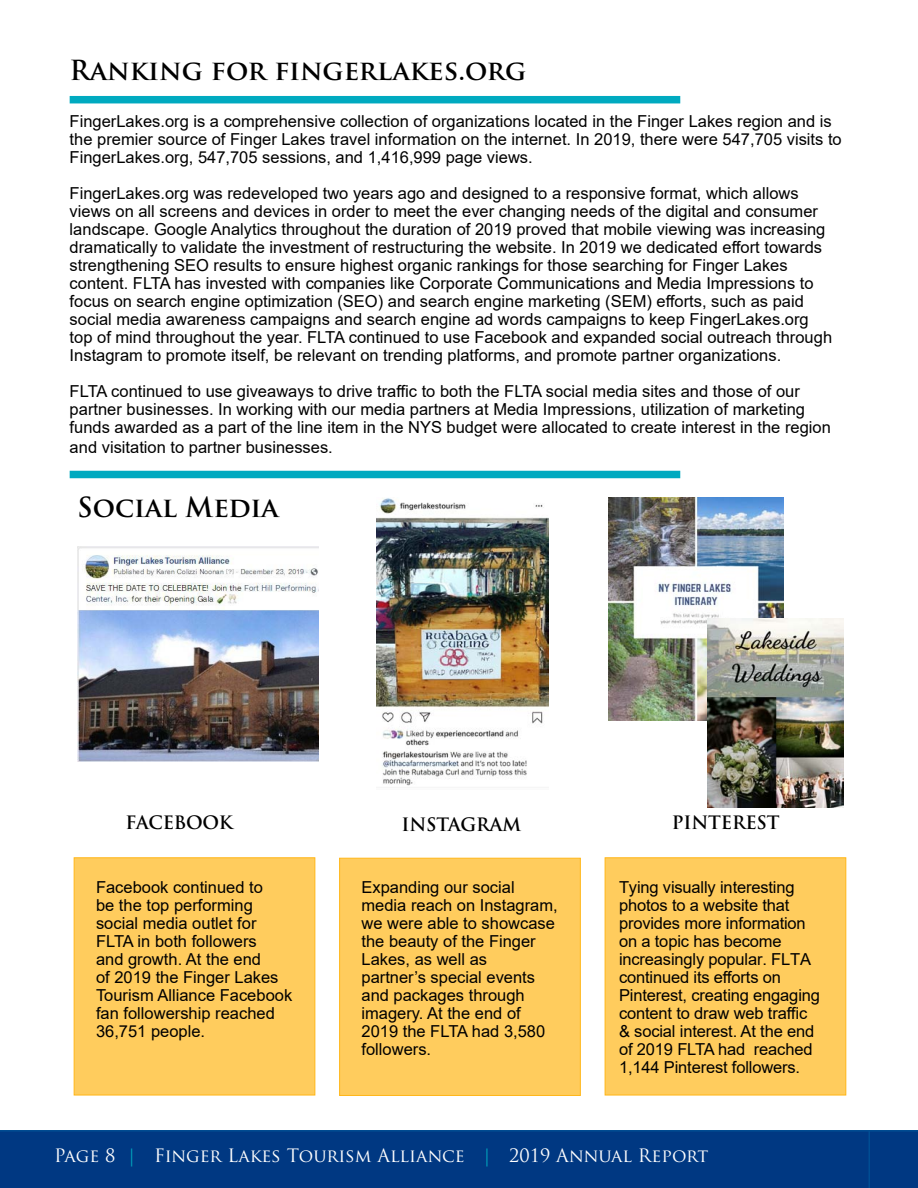
<style>
.page{position:relative;width:918px;height:1188px;background:#fff}
.page>*{position:absolute;margin:0;border:0;box-sizing:border-box;transform-origin:0 0}
.t1{font:700 27px "Trajan Pro";color:#000}
.t2{font:18px "Trajan Pro";color:#fff}
.t3{font:700 18px "Trajan Pro";letter-spacing:-.01em;color:#000}
.t4{font:16.5px/18px "Arial";color:#000}
.s1{color:#00aac0}
</style>
<div class="page">
<div style="left:74px;top:858px;width:241px;height:237px;background:#ffcc5d;border:1px solid #ffb617"></div>
<div style="left:0;top:1130px;width:868px;height:58px;background:#003882"></div>
<svg style="left:868px;top:1130px;width:50px;height:58px;background:#003982"></svg>
<img style="left:609px;top:497px;width:174px;height:224px">
<img style="left:707px;top:619px;width:137px;height:189px">
<div style="left:70px;top:96px;width:610px;height:7px;background:#00aac0"></div>
<img style="left:77px;top:546px;width:241px;height:215px">
<div style="left:70px;top:471px;width:610px;height:7px;background:#00aac0"></div>
<div style="left:339px;top:858px;width:242px;height:238px;background:#ffcc5d;border:1px solid #ffb617"></div>
<div style="left:605px;top:858px;width:241px;height:237px;background:#ffcc5d;border:1px solid #ffb617"></div>
<img style="left:377px;top:498px;width:171px;height:288px">
<h1 class="t1" style="left:70px;top:53px;width:458px">Ranking for fingerlakes.org</h1>
<p class="t4" style="left:70px;top:112px;width:774px">FingerLakes.org is a comprehensive collection of organizations located in the Finger Lakes region and is the premier source of Finger Lakes travel information on the internet. In 2019, there were 547,705 visits to<br>FingerLakes.org, 547,705 sessions, and 1,416,999 page views.</p>
<p class="t4" style="left:70px;top:184px;width:764px">FingerLakes.org was redeveloped two years ago and designed to a responsive format, which allows views on all screens and devices in order to meet the ever changing needs of the digital and consumer landscape. Google Analytics throughout the duration of 2019 proved that mobile viewing was increasing dramatically to validate the investment of restructuring the website. In 2019 we dedicated effort towards strengthening SEO results to ensure highest organic rankings for those searching for Finger Lakes content. FLTA has invested with companies like Corporate Communications and Media Impressions to focus on search engine optimization (SEO) and search engine marketing (SEM) efforts, such as paid social media awareness campaigns and search engine ad words campaigns to keep FingerLakes.org top of mind throughout the year. FLTA continued to use Facebook and expanded social outreach through Instagram to promote itself, be relevant on trending platforms, and promote partner organizations.</p>
<p class="t4" style="left:70px;top:382px;width:763px">FLTA continued to use giveaways to drive traffic to both the FLTA social media sites and those of our partner businesses. In working with our media partners at Media Impressions, utilization of marketing funds awarded as a part of the line item in the NYS budget were allocated to create interest in the region</p>
<p class="t4" style="left:70px;top:438px;width:265px">and visitation to partner businesses.</p>
<h1 class="t1" style="left:77px;top:491px;width:203px">S ocial Media</h1>
<p class="t3" style="left:125px;top:812px;width:109px">FACEBOOK</p>
<p class="t3" style="left:401px;top:813px;width:12px">INS</p>
<p class="t3" style="left:437px;top:813px;width:86px">TAGRAM</p>
<p class="t3" style="left:672px;top:812px;width:109px">PINTEREST</p>
<p class="t4" style="left:96px;top:878px;width:198px">Facebook continued to<br>be the top performing social media outlet for<br>FLTA in both followers<br>and growth. At the end<br>of 2019 the Finger Lakes<br>Tourism Alliance Facebook fan followership reached<br>36,751 people.</p>
<p class="t4" style="left:362px;top:878px;width:198px">Expanding our social media reach on Instagram, we were able to showcase the beauty of the Finger<br>Lakes, as well as<br>partner’s special events and packages through imagery. At the end of<br>2019 the FLTA had 3,580 followers.</p>
<p class="t4" style="left:619px;top:878px;width:202px">Tying visually interesting photos to a website that provides more information on a topic has become increasingly popular. FLTA continued its efforts on<br>Pinterest, creating engaging content to draw web traffic &amp; social interest. At the end of 2019 FLTA had reached<br>1,144 Pinterest followers.</p>
<p class="t2" style="left:54px;top:1144px;width:656px">Page 8 <span class="s1">|</span> Finger Lakes Tourism Alliance <span class="s1">|</span> 2019 Annual Report</p>
</div>
